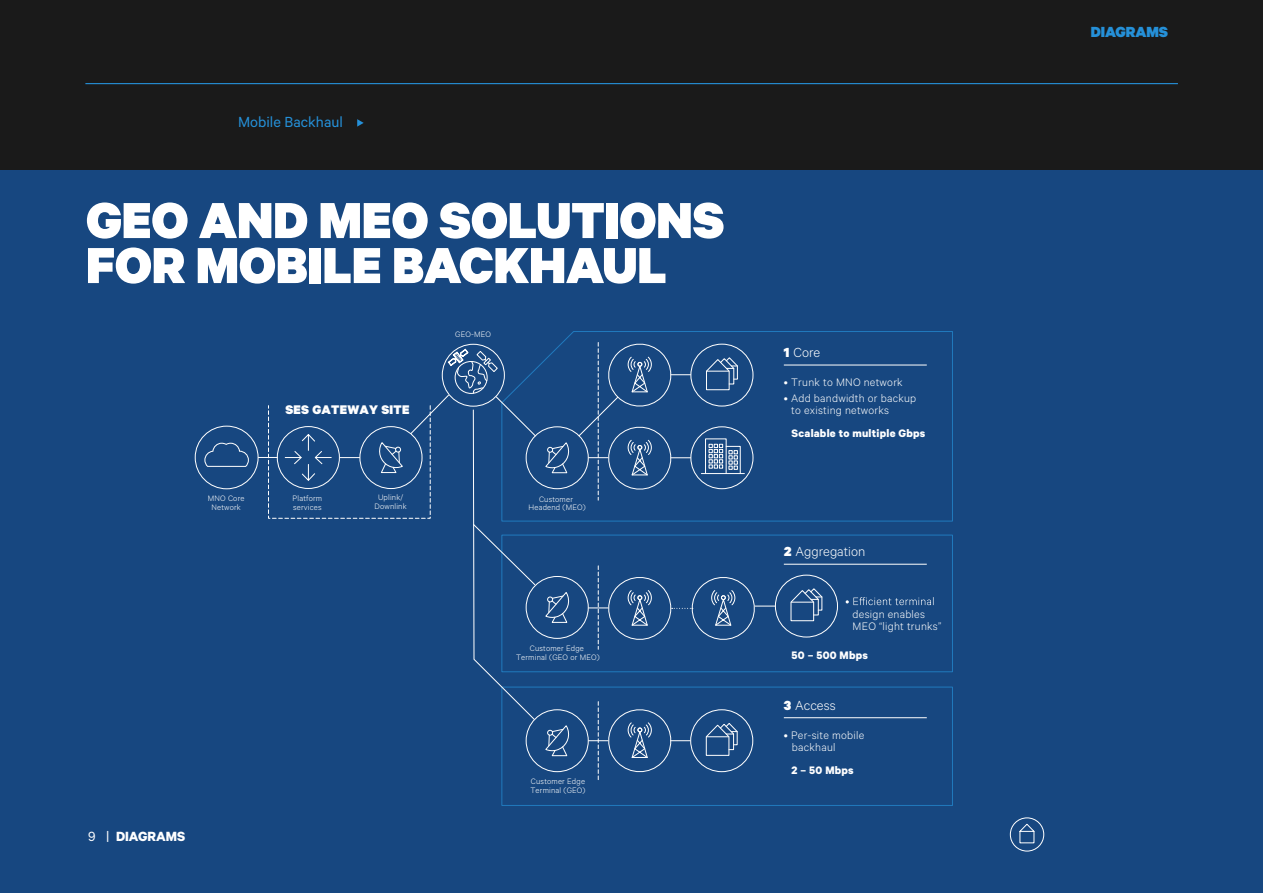
<style>
.page{position:relative;width:1263px;height:893px;background:#fff}
.page>*{position:absolute;margin:0;border:0;box-sizing:border-box;transform-origin:0 0}
.Sub_title_black{font:900 57px "Calibre";color:#fff}
.t1{font:16.5px "Calibre";color:#2590d8}
.t2{font:900 16.5px "Calibre";color:#2590d8}
.t3{font:700 15px "Calibre";color:#fff}
.t4{font:300 14.85px "Calibre";color:#fff}
.t5{font:900 14.1px "Calibre";letter-spacing:.02em;color:#fff}
.t6{font:300 12.3px/12.8px "Calibre";letter-spacing:.02em;color:#fff}
.t7{font:700 12.3px "Calibre";letter-spacing:.02em;color:#fff}
.t8{font:300 8.85px/8.9px "Calibre";letter-spacing:.02em;color:#fff;text-align:center}
.s1{font-weight:400}
.s2{font-weight:900}
</style>
<div class="page">
<div style="left:0;top:0;width:1263px;height:170px;background:#1a1a1a"></div>
<hr style="left:85px;top:83px;width:1093px;height:1px;background:#2590d8">
<div style="left:0;top:170px;width:1263px;height:723px;background:#174780"></div>
<svg style="left:537px;top:331px;width:416px;height:190px"></svg>
<div style="left:501px;top:535px;width:452px;height:137px;border:1px solid #2590d8"></div>
<div style="left:501px;top:687px;width:452px;height:119px;border:1px solid #2590d8"></div>
<div style="left:195px;top:426px;width:64px;height:63px;border:1px solid #fff;border-radius:50%"></div>
<svg style="left:204px;top:442px;width:45px;height:25px"></svg>
<svg style="left:258px;top:457px;width:19px;height:1px"></svg>
<svg style="left:340px;top:457px;width:20px;height:1px"></svg>
<svg style="left:544px;top:441px;width:26px;height:33px"></svg>
<svg style="left:545px;top:592px;width:25px;height:31px"></svg>
<svg style="left:846px;top:597px;width:87px;height:8px"></svg>
<div style="left:690px;top:709px;width:63px;height:63px;border:1px solid #fff;border-radius:50%"></div>
<svg style="left:705px;top:723px;width:33px;height:33px"></svg>
<div style="left:526px;top:709px;width:63px;height:63px;border:1px solid #fff;border-radius:50%"></div>
<svg style="left:545px;top:725px;width:25px;height:32px"></svg>
<hr style="left:784px;top:365px;width:143px;height:1px;background:#fff">
<hr style="left:784px;top:717px;width:143px;height:1px;background:#fff">
<hr style="left:784px;top:564px;width:143px;height:1px;background:#fff">
<div style="left:775px;top:575px;width:63px;height:62px;border:1px solid #fff;border-radius:50%"></div>
<svg style="left:790px;top:588px;width:33px;height:34px"></svg>
<div style="left:690px;top:344px;width:63px;height:62px;border:1px solid #fff;border-radius:50%"></div>
<svg style="left:706px;top:356px;width:32px;height:35px"></svg>
<div style="left:268px;top:405px;width:163px;height:114px;border:1px dashed #fff"></div>
<svg style="left:588px;top:566px;width:187px;height:83px"></svg>
<svg style="left:588px;top:702px;width:102px;height:78px"></svg>
<svg style="left:378px;top:349px;width:159px;height:372px"></svg>
<div style="left:277px;top:426px;width:63px;height:63px;border:1px solid #fff;border-radius:50%"></div>
<svg style="left:284px;top:432px;width:48px;height:50px"></svg>
<svg style="left:577px;top:340px;width:114px;height:160px"></svg>
<div style="left:690px;top:426px;width:63px;height:63px;border:1px solid #fff;border-radius:50%"></div>
<hr style="left:701px;top:473px;width:43px;height:1px;background:#fff">
<div style="left:705px;top:438px;width:22px;height:36px;border:1px solid #fff"></div>
<svg style="left:708px;top:444px;width:33px;height:30px"></svg>
<svg style="left:357px;top:119px;width:7px;height:8px"></svg>
<svg style="left:1009px;top:817px;width:35px;height:35px"></svg>
<p class="t1" style="left:238px;top:112px;width:106px">Mobile Backhaul</p>
<p class="Sub_title_black" style="left:86px;top:184px;width:640px">GEO AND MEO SOLUTIONS</p>
<p class="Sub_title_black" style="left:86px;top:229px;width:582px">FOR MOBILE BACKHAUL</p>
<p class="t8" style="left:208px;top:493px;width:38px">MNO Core<br>Network</p>
<p class="t5" style="left:285px;top:401px;width:126px">SES GATEWAY SITE</p>
<p class="t8" style="left:293px;top:493px;width:31px;text-align:left">Platform services</p>
<p class="t8" style="left:375px;top:493px;width:34px">Uplink/<br>Downlink</p>
<p class="t8" style="left:455px;top:329px;width:37px">GEO-MEO</p>
<p class="t8" style="left:528px;top:494px;width:59px">Customer<br>Headend (MEO)</p>
<h3 class="t3" style="left:88px;top:827px;width:98px"><span class="s1">9 |</span> DIAGRAMS</h3>
<p class="t8" style="left:516px;top:643px;width:85px">Customer Edge<br>Terminal (GEO or MEO)</p>
<p class="t8" style="left:530px;top:776px;width:57px;text-align:left">Customer Edge<br>Terminal (GEO)</p>
<p class="t4" style="left:784px;top:344px;width:38px"><span class="s2">1</span> Core</p>
<p class="t6" style="left:784px;top:375px;width:120px">• Trunk to MNO network</p>
<p class="t6" style="left:791px;top:391px;width:127px;text-indent:-7px">• Add bandwidth or backup to existing networks</p>
<p class="t7" style="left:792px;top:426px;width:135px">Scalable to multiple Gbps</p>
<p class="t4" style="left:784px;top:543px;width:83px"><span class="s2">2</span> Aggregation</p>
<p class="t6" style="left:852px;top:607px;width:90px">design enables<br>MEO “light trunks”</p>
<p class="t7" style="left:792px;top:648px;width:78px">50 – 500 Mbps</p>
<p class="t4" style="left:784px;top:696px;width:53px"><span class="s2">3</span> Access</p>
<p class="t6" style="left:792px;top:728px;width:74px;text-indent:-8px">• Per-site mobile backhaul</p>
<p class="t7" style="left:792px;top:762px;width:64px">2 – 50 Mbps</p>
<h2 class="t2" style="left:1091px;top:22px;width:79px">DIAGRAMS</h2>
</div>
